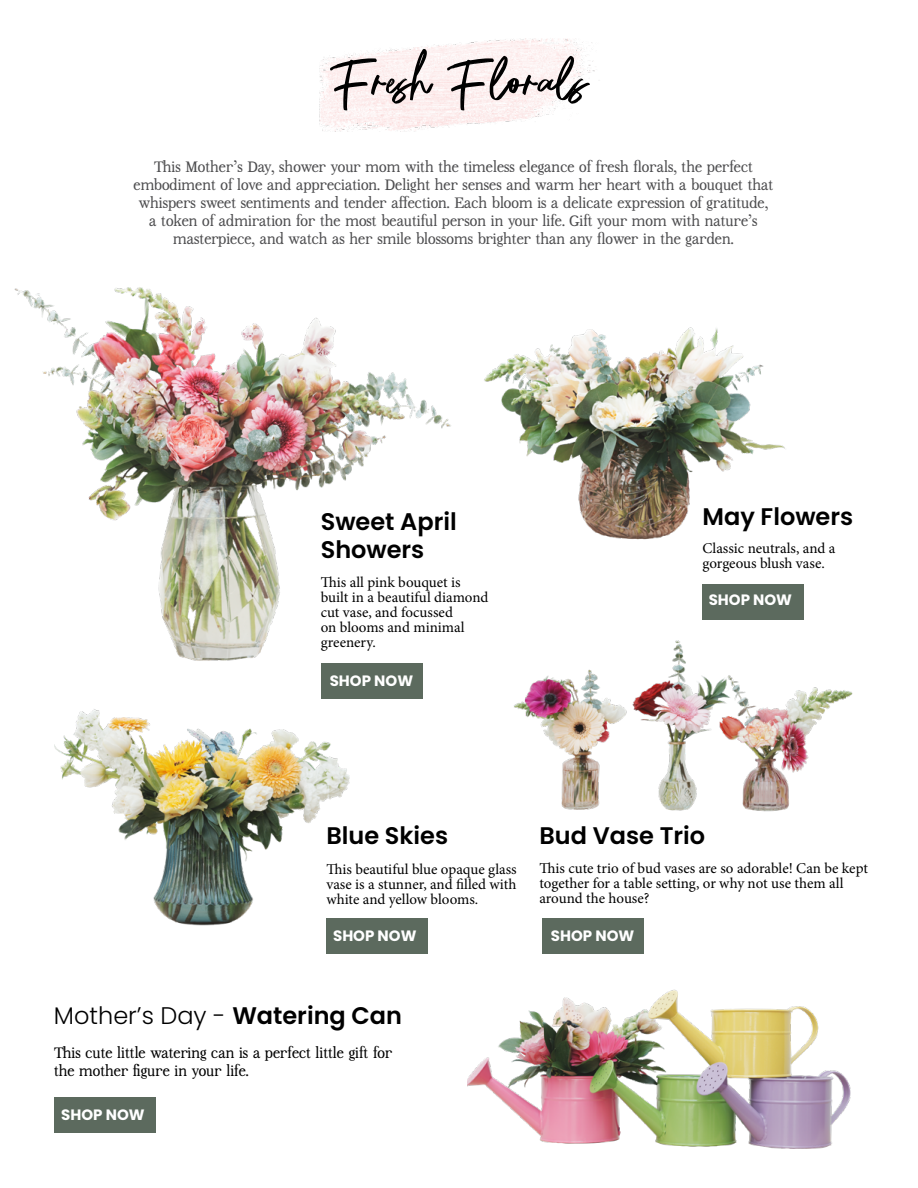
<style>
.page{position:relative;width:918px;height:1188px;background:#fff}
.page>*{position:absolute;margin:0;border:0;box-sizing:border-box;transform-origin:0 0}
.t1{font:60px "Hafine Brush";color:#000}
.t2{font:600 24px/28.8px "Poppins";color:#000}
.t3{font:300 24px "Poppins";color:#000}
.t4{font:15px/18px "Beauty Outside Text";color:#4d4d4f;text-align:center}
.t5{font:15px/15px "Minion Pro";letter-spacing:-.005em;color:#000}
.t6{font:15px/18px "Beauty Outside Text";color:#000}
.t7{font:700 15px "Poppins";color:#fff}
.s1{font-weight:600}
</style>
<div class="page">
<img style="left:319px;top:38px;width:276px;height:94px">
<img style="left:14px;top:287px;width:437px;height:411px">
<img style="left:484px;top:327px;width:301px;height:213px">
<img style="left:467px;top:989px;width:384px;height:160px">
<img style="left:54px;top:709px;width:296px;height:217px">
<img style="left:514px;top:640px;width:339px;height:172px">
<div style="left:322px;top:663px;width:101px;height:35px;background:#5c6a5e"></div>
<div style="left:543px;top:918px;width:101px;height:35px;background:#5c6a5e"></div>
<div style="left:54px;top:1097px;width:102px;height:35px;background:#5c6a5e"></div>
<div style="left:702px;top:584px;width:102px;height:35px;background:#5c6a5e"></div>
<div style="left:326px;top:918px;width:102px;height:35px;background:#5c6a5e"></div>
<h1 class="t1" style="left:329px;top:25px;width:261px">Fresh Florals</h1>
<p class="t4" style="left:134px;top:157px;width:641px">This Mother’s Day, shower your mom with the timeless elegance of fresh florals, the perfect embodiment of love and appreciation. Delight her senses and warm her heart with a bouquet that whispers sweet sentiments and tender affection. Each bloom is a delicate expression of gratitude, a token of admiration for the most beautiful person in your life. Gift your mom with nature’s masterpiece, and watch as her smile blossoms brighter than any flower in the garden.</p>
<h2 class="t2" style="left:321px;top:507px;width:138px">Sweet April<br>Showers</h2>
<p class="t5" style="left:321px;top:575px;width:169px">This all pink bouquet is built in a beautiful diamond cut vase, and focussed<br>on blooms and minimal greenery.</p>
<p class="t7" style="left:330px;top:672px;width:85px">SHOP NOW</p>
<h2 class="t2" style="left:703px;top:502px;width:152px">May Flowers</h2>
<p class="t5" style="left:703px;top:541px;width:134px">Classic neutrals, and a gorgeous blush vase.</p>
<p class="t7" style="left:709px;top:591px;width:85px">SHOP NOW</p>
<h2 class="t2" style="left:326px;top:821px;width:123px">Blue Skies</h2>
<h2 class="t2" style="left:539px;top:821px;width:167px">Bud Vase Trio</h2>
<p class="t5" style="left:326px;top:862px;width:192px;text-align:justify">This beautiful blue opaque glass vase is a stunner, and filled with white and yellow blooms.</p>
<p class="t5" style="left:539px;top:861px;width:330px">This cute trio of bud vases are so adorable! Can be kept together for a table setting, or why not use them all around the house?</p>
<p class="t7" style="left:333px;top:927px;width:85px">SHOP NOW</p>
<h2 class="t3" style="left:54px;top:1002px;width:350px">Mother’s Day - <span class="s1">Watering Can</span></h2>
<p class="t6" style="left:54px;top:1043px;width:340px">This cute little watering can is a perfect little gift for the mother figure in your life.</p>
<p class="t7" style="left:61px;top:1106px;width:85px">SHOP NOW</p>
<p class="t7" style="left:551px;top:927px;width:85px">SHOP NOW</p>
</div>
